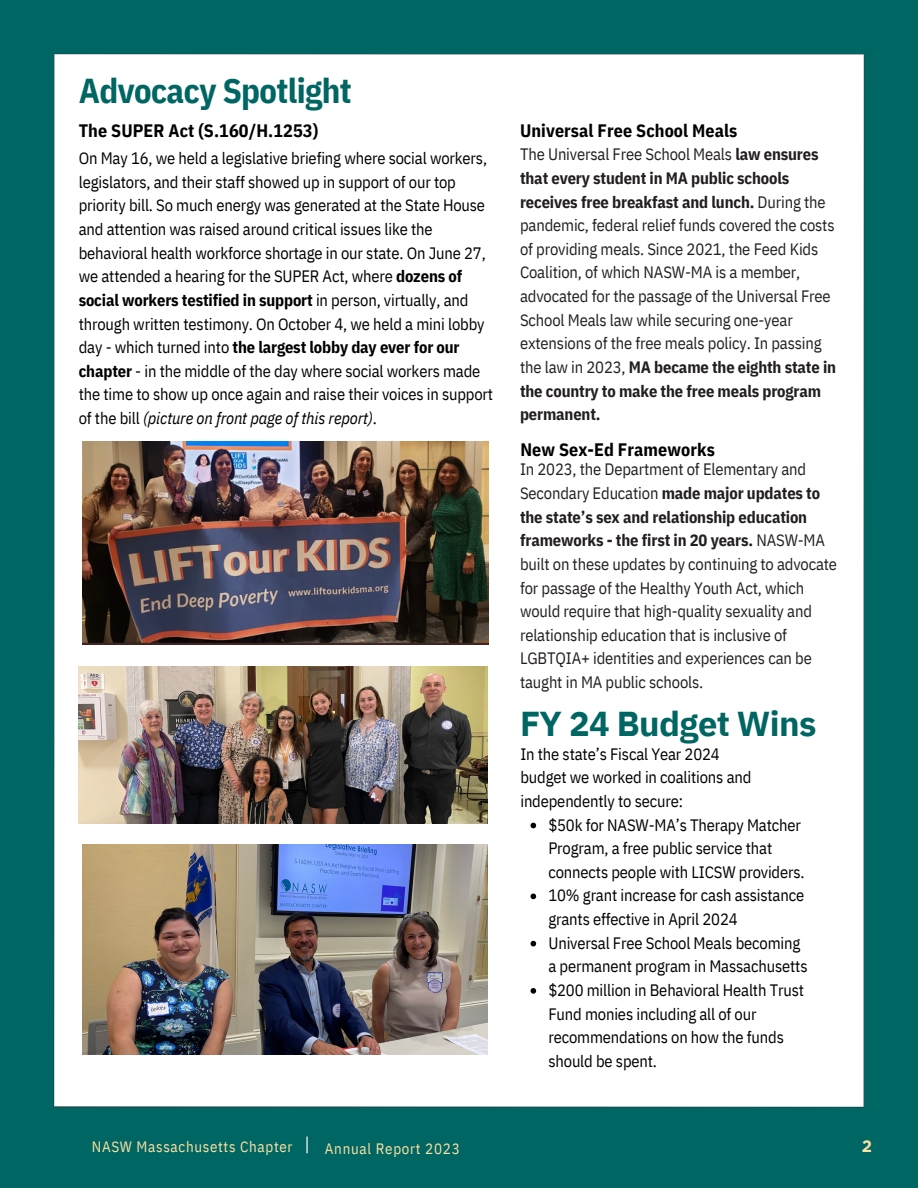
<style>
.page{position:relative;width:918px;height:1188px;background:#006663}
.page>*{position:absolute;margin:0;border:0;box-sizing:border-box;transform-origin:0 0}
.t1{font:700 34.5px "IBM Plex Sans Cond";letter-spacing:-.015em;color:#006663}
.t2{font:700 34.5px "IBM Plex Sans";letter-spacing:-.015em;color:#006663}
.t3{font:700 18px "IBM Plex Sans Cond";letter-spacing:.005em;color:#000}
.t4{font:18px "Gotham";color:#fff}
.t5{font:16.5px/23.7px "IBM Plex Sans Cond";letter-spacing:-.01em;color:#000}
.t6{font:16.5px/23.7px "IBM Plex Sans Cond";letter-spacing:-.01em;color:#231f20}
.t7{font:700 16.5px "Gotham";color:#fce1a2}
.t8{font:15px "IBM Plex Sans Cond";letter-spacing:.045em;color:#fce1a2}
.s1{font-weight:700}
.s2{font-style:italic}
</style>
<div class="page">
<div style="left:54px;top:54px;width:810px;height:1053px;background:#fff"></div>
<svg style="left:531px;top:823px;width:5px;height:5px"></svg>
<svg style="left:531px;top:894px;width:5px;height:5px"></svg>
<svg style="left:531px;top:941px;width:5px;height:5px"></svg>
<svg style="left:531px;top:988px;width:5px;height:6px"></svg>
<img style="left:82px;top:442px;width:406px;height:202px">
<img style="left:82px;top:845px;width:405px;height:209px">
<img style="left:79px;top:666px;width:408px;height:158px">
<p class="t1" style="left:79px;top:68px;width:274px">Advocacy Spotlight</p>
<p class="t3" style="left:79px;top:118px;width:241px">The SUPER Act (S.160/H.1253)</p>
<p class="t3" style="left:520px;top:118px;width:219px">Universal Free School Meals</p>
<p class="t5" style="left:79px;top:146px;width:416px">On May 16, we held a legislative briefing where social workers, legislators, and their staff showed up in support of our top priority bill. So much energy was generated at the State House and attention was raised around critical issues like the behavioral health workforce shortage in our state. On June 27, we attended a hearing for the SUPER Act, where <span class="s1">dozens of social workers testified in support</span> in person, virtually, and through written testimony. On October 4, we held a mini lobby day - which turned into <span class="s1">the largest lobby day ever for our chapter</span> - in the middle of the day where social workers made the time to show up once again and raise their voices in support of the bill <span class="s2">(picture on front page of this report)</span>.</p>
<p class="t6" style="left:520px;top:142px;width:318px">The Universal Free School Meals <span class="s1">law ensures that every student in MA public schools receives free breakfast and lunch.</span> During the pandemic, federal relief funds covered the costs of providing meals. Since 2021, the Feed Kids Coalition, of which NASW-MA is a member, advocated for the passage of the Universal Free School Meals law while securing one-year extensions of the free meals policy. In passing the law in 2023, <span class="s1">MA became the eighth state in the country to make the free meals program permanent.</span></p>
<p class="t3" style="left:520px;top:437px;width:196px">New Sex-Ed Frameworks</p>
<p class="t6" style="left:520px;top:457px;width:319px">In 2023, the Department of Elementary and Secondary Education <span class="s1">made major updates to the state’s sex and relationship education frameworks - the first in 20 years.</span> NASW-MA built on these updates by continuing to advocate for passage of the Healthy Youth Act, which would require that high-quality sexuality and relationship education that is inclusive of LGBTQIA+ identities and experiences can be taught in MA public schools.</p>
<p class="t2" style="left:520px;top:701px;width:298px">FY 24 Budget Wins</p>
<p class="t5" style="left:520px;top:742px;width:233px">In the state’s Fiscal Year 2024 budget we worked in coalitions and independently to secure:</p>
<p class="t5" style="left:548px;top:813px;width:258px">$50k for NASW-MA’s Therapy Matcher<br>Program, a free public service that connects people with LICSW providers.</p>
<p class="t5" style="left:548px;top:883px;width:257px">10% grant increase for cash assistance grants effective in April 2024</p>
<p class="t5" style="left:548px;top:931px;width:261px">Universal Free School Meals becoming a permanent program in Massachusetts</p>
<p class="t5" style="left:548px;top:978px;width:257px">$200 million in Behavioral Health Trust<br>Fund monies including all of our recommendations on how the funds should be spent.</p>
<p class="t8" style="left:92px;top:1137px;width:202px">NASW Massachusetts Chapter</p>
<p class="t4" style="left:305px;top:1134px;width:7px">|</p>
<p class="t8" style="left:325px;top:1138px;width:136px">Annual Report 2023</p>
<p class="t7" style="left:862px;top:1136px;width:12px">2</p>
</div>
